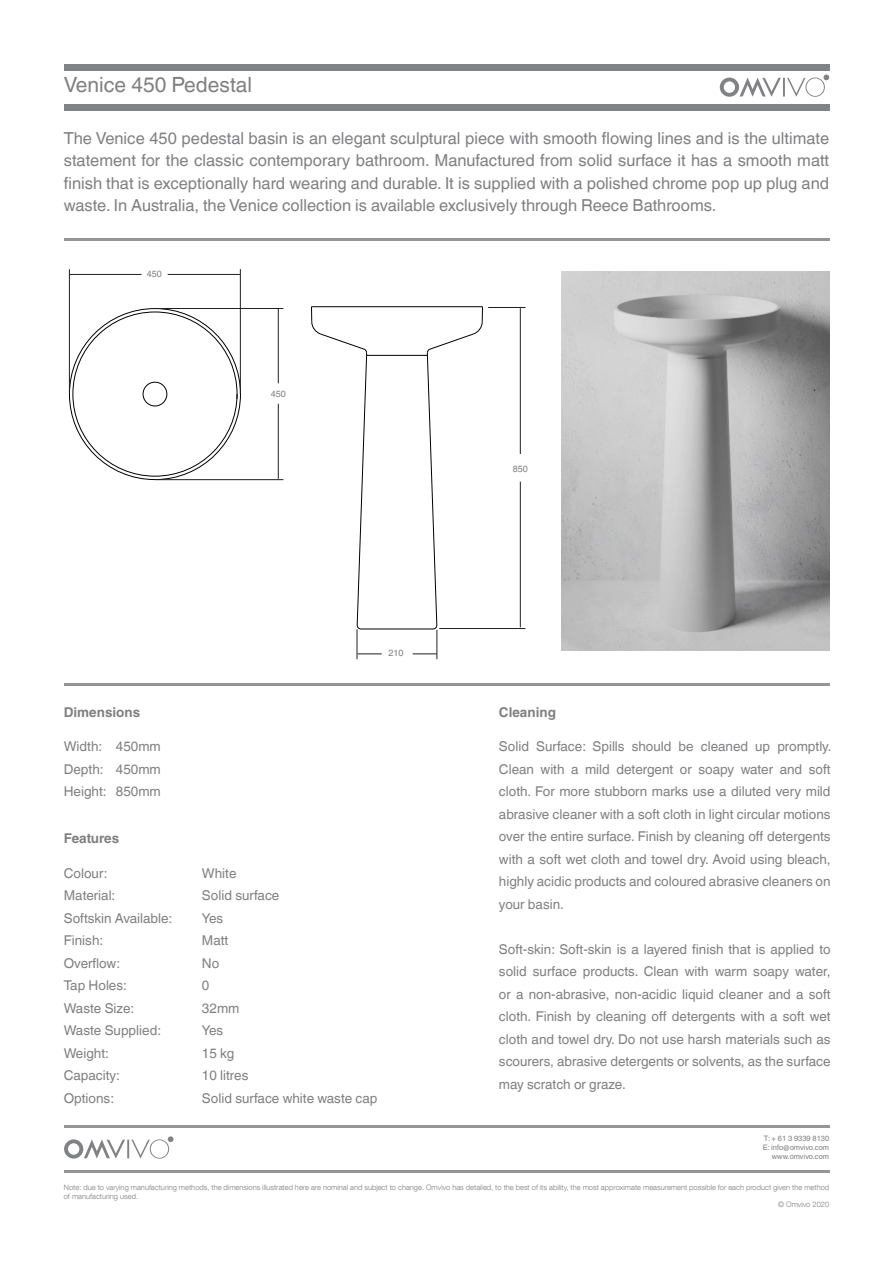
<style>
.page{position:relative;width:893px;height:1263px;background:#fff}
.page>*{position:absolute;margin:0;border:0;box-sizing:border-box;transform-origin:0 0}
.t1{font:21px "Helvetica World";color:#807f82}
.t2{font:16.5px/22.5px "Helvetica World";color:#807f82;text-align:justify}
.t3{font:13.5px/22.5px "Helvetica World";color:#807f82}
.t4{font:700 13.5px "Helvetica LT Std";color:#807f82}
.t5{font:9px "Helvetica World";color:#807f82}
.t6{font:300 7.5px/9px "Helvetica Neue LT Com";color:#807f82}
.t7{font:7.5px/9px "Helvetica World";color:#807f82;text-align:right}
</style>
<div class="page">
<div style="left:64px;top:104px;width:765px;height:7px;background:#818285"></div>
<div style="left:64px;top:64px;width:765px;height:6px;background:#818285"></div>
<svg style="left:720px;top:74px;width:109px;height:23px"></svg>
<hr style="left:64px;top:238px;width:765px;height:2px;background:#939598">
<hr style="left:64px;top:683px;width:765px;height:3px;background:#939598">
<hr style="left:64px;top:1171px;width:765px;height:2px;background:#939598">
<hr style="left:64px;top:1125px;width:765px;height:2px;background:#939598">
<svg style="left:64px;top:1136px;width:109px;height:22px"></svg>
<hr style="left:361px;top:629px;width:72px;height:1px;background:#000">
<hr style="left:311px;top:306px;width:171px;height:1px;background:#000">
<hr style="left:367px;top:355px;width:60px;height:1px;background:#000">
<svg style="left:311px;top:307px;width:57px;height:323px"></svg>
<div style="left:143px;top:382px;width:24px;height:24px;border:1px solid #000;border-radius:50%"></div>
<img style="left:562px;top:271px;width:267px;height:379px">
<hr style="left:168px;top:274px;width:72px;height:1px;background:#231f20">
<hr style="left:69px;top:274px;width:73px;height:1px;background:#231f20">
<svg style="left:358px;top:654px;width:24px;height:1px"></svg>
<hr style="left:69px;top:269px;width:1px;height:125px;background:#231f20">
<svg style="left:413px;top:307px;width:70px;height:352px"></svg>
<hr style="left:240px;top:269px;width:1px;height:125px;background:#231f20">
<hr style="left:357px;top:629px;width:1px;height:30px;background:#231f20">
<hr style="left:520px;top:308px;width:1px;height:146px;background:#231f20">
<hr style="left:278px;top:308px;width:1px;height:75px;background:#231f20">
<hr style="left:278px;top:404px;width:1px;height:75px;background:#231f20">
<hr style="left:520px;top:482px;width:1px;height:145px;background:#231f20">
<hr style="left:488px;top:307px;width:37px;height:1px;background:#231f20">
<hr style="left:153px;top:308px;width:130px;height:1px;background:#231f20">
<hr style="left:439px;top:628px;width:86px;height:1px;background:#231f20">
<hr style="left:155px;top:479px;width:128px;height:1px;background:#231f20">
<h1 class="t1" style="left:64px;top:72px;width:190px">Venice 450 Pedestal</h1>
<p class="t2" style="left:64px;top:127px;width:767px">The Venice 450 pedestal basin is an elegant sculptural piece with smooth flowing lines and is the ultimate statement for the classic contemporary bathroom. Manufactured from solid surface it has a smooth matt finish that is exceptionally hard wearing and durable. It is supplied with a polished chrome pop up plug and waste. In Australia, the Venice collection is available exclusively through Reece Bathrooms.</p>
<p class="t5" style="left:147px;top:268px;width:17px">450</p>
<p class="t5" style="left:271px;top:389px;width:17px">450</p>
<p class="t5" style="left:389px;top:648px;width:17px">210</p>
<p class="t5" style="left:513px;top:463px;width:17px">850</p>
<p class="t4" style="left:64px;top:703px;width:78px">Dimensions</p>
<p class="t4" style="left:499px;top:703px;width:59px">Cleaning</p>
<p class="t3" style="left:64px;top:735px;width:44px">Width:<br>Depth:<br>Height:</p>
<p class="t3" style="left:499px;top:735px;width:334px;text-align:justify">Solid Surface: Spills should be cleaned up promptly.<br>Clean with a mild detergent or soapy water and soft cloth. For more stubborn marks use a diluted very mild abrasive cleaner with a soft cloth in light circular motions over the entire surface. Finish by cleaning off detergents with a soft wet cloth and towel dry. Avoid using bleach, highly acidic products and coloured abrasive cleaners on your basin.</p>
<p class="t3" style="left:499px;top:938px;width:333px;text-align:justify">Soft-skin: Soft-skin is a layered finish that is applied to solid surface products. Clean with warm soapy water, or a non-abrasive, non-acidic liquid cleaner and a soft cloth. Finish by cleaning off detergents with a soft wet cloth and towel dry. Do not use harsh materials such as scourers, abrasive detergents or solvents, as the surface may scratch or graze.</p>
<p class="t3" style="left:116px;top:735px;width:46px;text-align:justify">450mm 450mm 850mm</p>
<p class="t4" style="left:64px;top:830px;width:57px">Features</p>
<p class="t3" style="left:64px;top:862px;width:110px">Colour:<br>Material:<br>Softskin Available:<br>Finish:<br>Overflow:<br>Tap Holes:<br>Waste Size:<br>Waste Supplied:<br>Weight:<br>Capacity:<br>Options:</p>
<p class="t3" style="left:202px;top:862px;width:177px">White<br>Solid surface<br>Yes<br>Matt<br>No<br>0<br>32mm<br>Yes<br>15 kg<br>10 litres<br>Solid surface white waste cap</p>
<p class="t7" style="left:763px;top:1134px;width:68px">T: + 61 3 9339 8130<br>E: info@omvivo.com www.omvivo.com</p>
<p class="t6" style="left:64px;top:1182px;width:767px">Note: due to varying manufacturing methods, the dimensions illustrated here are nominal and subject to change. Omvivo has detailed, to the best of its ability, the most approximate measurement possible for each product given the method of manufacturing used.</p>
<p class="t6" style="left:778px;top:1199px;width:53px">© Omvivo 2020</p>
</div>
